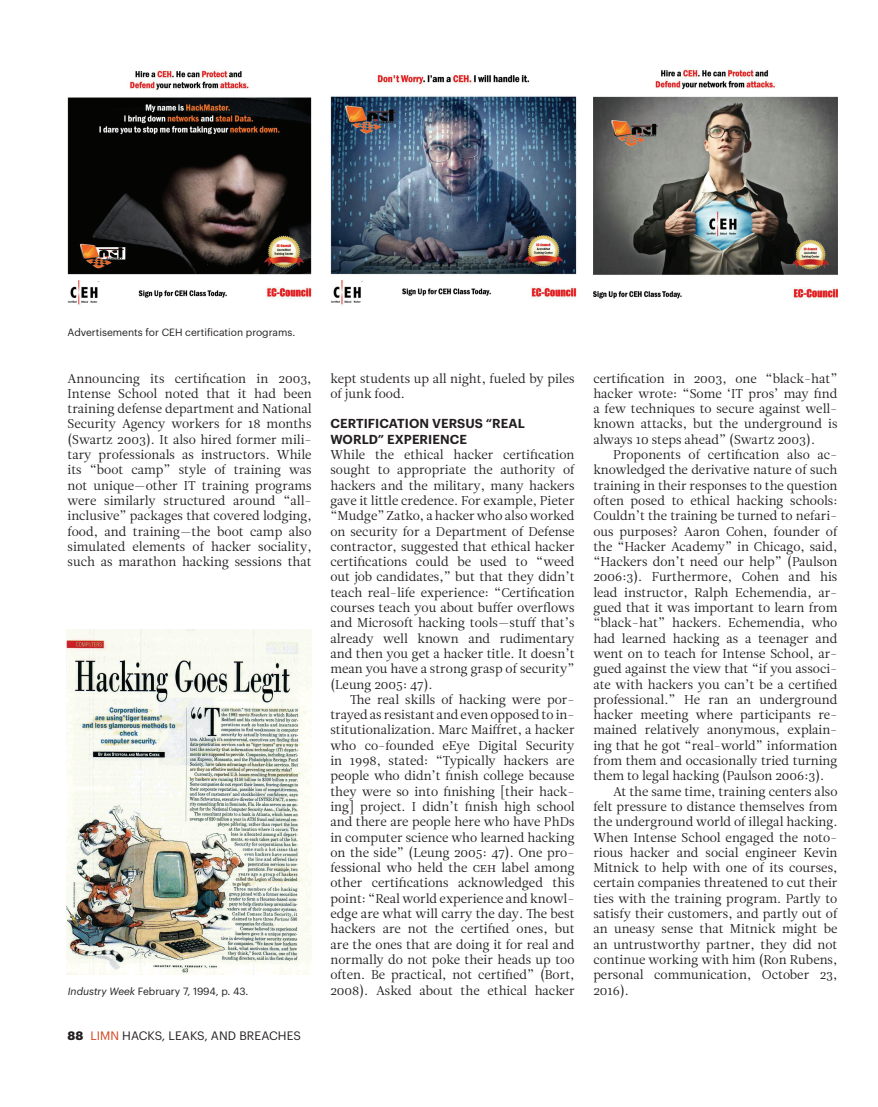
<style>
.page{position:relative;width:878px;height:1107px;background:#fff}
.page>*{position:absolute;margin:0;border:0;box-sizing:border-box;transform-origin:0 0}
.Body_text{font:12.75px/15.3px "Leitura News Roman 1";color:#231f20;text-align:justify}
.Body_text_NO_INDENT{font:12.75px/15.3px "Leitura News Roman 1";color:#231f20;text-align:justify}
.Subhead__Graphik{font:600 12.75px/15.3px "Graphik";letter-spacing:.005em;color:#231f20}
.t1{font:12px "Graphik";letter-spacing:.005em;color:#231f20}
.t2{font:10.2px "Graphik";color:#231f20}
.s1{font-style:italic}
.s2{font-weight:700}
.s3{color:#d4451c}
</style>
<div class="page">
<img style="left:67px;top:629px;width:244px;height:346px">
<img style="left:593px;top:69px;width:244px;height:231px">
<img style="left:330px;top:75px;width:247px;height:231px">
<img style="left:68px;top:70px;width:243px;height:236px">
<p class="t2" style="left:68px;top:325px;width:229px">Advertisements for CEH certification programs.</p>
<p class="Body_text" style="left:593px;top:372px;width:246px">certification in 2003, one “black-hat” hacker wrote: “Some ‘IT pros’ may find a few techniques to secure against well&shy;known attacks, but the underground is always 10 steps ahead” (Swartz 2003).</p>
<p class="Body_text" style="left:593px;top:449px;width:246px;text-indent:20px">Proponents of certification also ac&shy;knowledged the derivative nature of such training in their responses to the question often posed to ethical hacking schools:<br>Couldn’t the training be turned to nefari&shy;ous purposes? Aaron Cohen, founder of the “Hacker Academy” in Chicago, said, “Hackers don’t need our help” (Paulson 2006:3). Furthermore, Cohen and his lead instructor, Ralph Echemendia, ar&shy;gued that it was important to learn from “black-hat” hackers. Echemendia, who had learned hacking as a teenager and went on to teach for Intense School, ar&shy;gued against the view that “if you associ&shy;ate with hackers you can’t be a certified professional.” He ran an underground hacker meeting where participants re&shy;mained relatively anonymous, explain&shy;ing that he got “real-world” information from them and occasionally tried turning them to legal hacking (Paulson 2006:3).</p>
<p class="Body_text" style="left:593px;top:785px;width:246px;text-indent:20px">At the same time, training centers also felt pressure to distance themselves from the underground world of illegal hacking.<br>When Intense School engaged the noto&shy;rious hacker and social engineer Kevin Mitnick to help with one of its courses, certain companies threatened to cut their ties with the training program. Partly to satisfy their customers, and partly out of an uneasy sense that Mitnick might be an untrustworthy partner, they did not continue working with him (Ron Rubens, personal communication, October 23,</p>
<p class="Body_text" style="left:68px;top:372px;width:246px">Announcing its certification in 2003, Intense School noted that it had been training defense department and National Security Agency workers for 18 months (Swartz 2003). It also hired former mili&shy;tary professionals as instructors. While its “boot camp” style of training was not unique—other IT training programs were similarly structured around “all&shy;inclusive” packages that covered lodging, food, and training—the boot camp also simulated elements of hacker sociality, such as marathon hacking sessions that</p>
<p class="Body_text" style="left:330px;top:372px;width:246px">kept students up all night, fueled by piles of junk food.</p>
<p class="Subhead__Graphik" style="left:330px;top:415px;width:196px">CERTIFICATION VERSUS “REAL<br>WORLD” EXPERIENCE</p>
<p class="Body_text_NO_INDENT" style="left:330px;top:449px;width:246px">While the ethical hacker certification sought to appropriate the authority of hackers and the military, many hackers gave it little credence. For example, Pieter “Mudge” Zatko, a hacker who also worked on security for a Department of Defense contractor, suggested that ethical hacker certifications could be used to “weed out job candidates,” but that they didn’t teach real-life experience: “Certification courses teach you about buffer overflows and Microsoft hacking tools—stuff that’s already well known and rudimentary and then you get a hacker title. It doesn’t mean you have a strong grasp of security” (Leung 2005: 47).</p>
<p class="Body_text" style="left:330px;top:694px;width:246px;text-indent:20px">The real skills of hacking were por&shy;trayed as resistant and even opposed to in&shy;stitutionalization. Marc Maiffret, a hacker who co-founded eEye Digital Security in 1998, stated: “Typically hackers are people who didn’t finish college because they were so into finishing [their hack&shy;ing] project. I didn’t finish high school and there are people here who have PhDs in computer science who learned hacking on the side” (Leung 2005: 47). One pro&shy;fessional who held the Ceh label among other certifications acknowledged this point: “Real world experience and knowl&shy;edge are what will carry the day. The best hackers are not the certified ones, but are the ones that are doing it for real and normally do not poke their heads up too often. Be practical, not certified” (Bort, 2008). Asked about the ethical hacker</p>
<p class="t2" style="left:68px;top:983px;width:182px"><span class="s1">Industry Week</span> February 7, 1994, p. 43.</p>
<p class="Body_text" style="left:593px;top:984px;width:37px">2016).</p>
<p class="t1" style="left:68px;top:1026px;width:235px"><span class="s2">88</span> <span class="s3">LIMN</span> HACKS, LEAKS, AND BREACHES</p>
</div>
